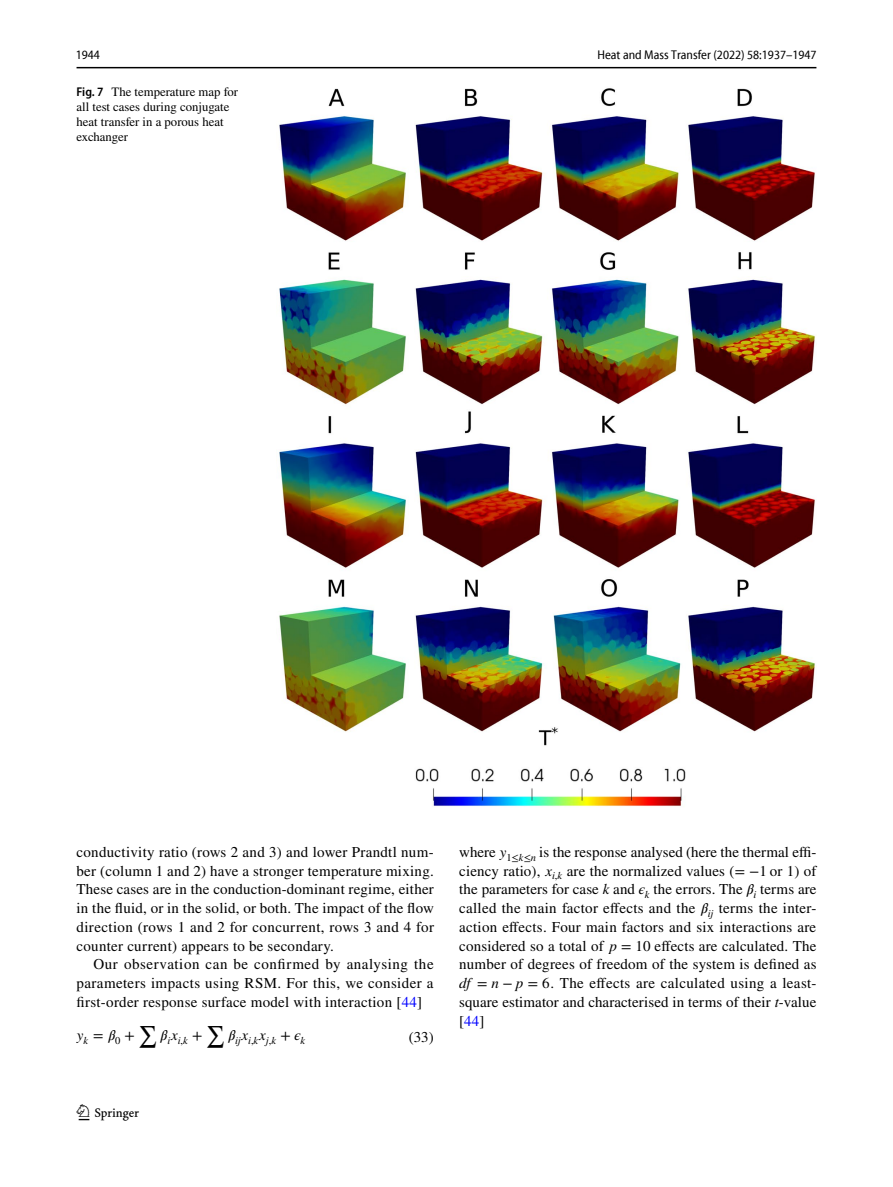
<style>
.page{position:relative;width:893px;height:1187px;background:#fff}
.page>*{position:absolute;margin:0;border:0;box-sizing:border-box;transform-origin:0 0}
.t1{font:22.5px "Springnew Regular 2";color:#000}
.t2{font:15px/18.8px "STIX";letter-spacing:.02em;color:#000;text-align:justify}
.t3{font:15px "STIX Math Regular 102";color:#000}
.t4{font:15px "STIX Math Extensions Regular 8";color:#000}
.t5{font:12.75px/15px "STIX";color:#000}
.t6{font:semi-condensed 12.75px "Myriad Pro Unic";color:#000}
.t7{font:10.5px "STIX General Italic 100";color:#000}
.s1{font-family:"Myriad Pro";font-weight:600;font-stretch:semi-condensed}
.s2{color:#00f}
.s3{font-family:"STIX General Italic 100"}
.s4{font-family:"STIX Math Italic 57"}
.s5{font-family:"STIX General Regular 122"}
.s6{font-family:"STIX General Italic 104"}
.s7{font-family:"STIX General Italic 97"}
.s8{font-family:"STIX Math Regular 99"}
.s9{font-family:"STIX General Regular 119"}
.s10{font-style:italic}
.s11{font-family:"STIX Math Italic 54"}
.s12{font-family:"STIX Math Italic 55"}
.s13{font-family:"STIX Math Italic 56"}
.s14{font-family:"STIX General Italic 102"}
.s15{font-family:"STIX Math Regular 100"}
.s16{font-family:"STIX General Regular 120"}
.s17{font-family:"STIX General Italic 103"}
.s18{font-family:"STIX Math Regular 101"}
.s19{font-family:"STIX General Regular 121"}
</style>
<div class="page">
<hr style="left:77px;top:67px;width:739px;height:1px;background:#000">
<img style="left:279px;top:88px;width:536px;height:719px">
<p class="t6" style="left:76px;top:50px;width:26px">1944</p>
<p class="t6" style="left:597px;top:50px;width:221px">Heat and Mass Transfer (2022) 58:1937–1947</p>
<p class="t5" style="left:77px;top:85px;width:163px"><span class="s1">Fig. 7</span> The temperature map for all test cases during conjugate heat transfer in a porous heat exchanger</p>
<p class="t2" style="left:77px;top:843px;width:359px">conductivity ratio (rows 2 and 3) and lower Prandtl num&shy;ber (column 1 and 2) have a stronger temperature mixing.<br>These cases are in the conduction-dominant regime, either in the fluid, or in the solid, or both. The impact of the flow direction (rows 1 and 2 for concurrent, rows 3 and 4 for counter current) appears to be secondary.</p>
<p class="t2" style="left:77px;top:955px;width:359px;text-indent:17px">Our observation can be confirmed by analysing the parameters impacts using RSM. For this, we consider a first-order response surface model with interaction [<span class="s2">44</span>]</p>
<p class="t3" style="left:77px;top:1029px;width:59px"><span class="s3">y</span><sub>k</sub> =<span class="s4">𝛽</span><sub>0</sub> +</p>
<p class="t2" style="left:409px;top:1028px;width:26px">(33)</p>
<p class="t4" style="left:138px;top:1012px;width:21px">∑</p>
<p class="t7" style="left:160px;top:1036px;width:44px"><sup>𝛽</sup>i<sup>x</sup>i<span class="s5">,</span>k <sup>+</sup></p>
<p class="t4" style="left:206px;top:1012px;width:21px">∑</p>
<p class="t7" style="left:228px;top:1036px;width:79px"><sup>𝛽</sup>ij<sup>x</sup>i<span class="s5">,</span>k<sup>x</sup>j<span class="s5">,</span>k <sup>+</sup> <sup>𝜖</sup>k</p>
<h1 class="t1" style="left:79px;top:1104px;width:62px">1 3</h1>
<p class="t2" style="left:459px;top:843px;width:359px">where <span class="s6">y</span><sub>1</sub><sub>≤</sub><sub>k</sub><sub>≤</sub><sub>n</sub> is the response analysed (here the thermal effi&shy;ciency ratio), <span class="s7">x</span><sub>i</sub><sub>,</sub><sub>k</sub> are the normalized values (<span class="s8">= −</span><span class="s9">1</span> or 1) of the parameters for case <span class="s10">k</span> and <span class="s11">𝜖</span><sub>k</sub> the errors. The <span class="s12">𝛽</span><sub>i</sub> terms are called the main factor effects and the <span class="s13">𝛽</span><sub>ij</sub> terms the inter&shy;action effects. Four main factors and six interactions are considered so a total of <span class="s14">p</span> <span class="s15">=</span> <span class="s16">10</span> effects are calculated. The number of degrees of freedom of the system is defined as <span class="s17">df</span> <span class="s18">=</span> <span class="s17">n</span> <span class="s18">−</span> <span class="s17">p</span> <span class="s18">=</span> <span class="s19">6</span>. The effects are calculated using a least&shy;square estimator and characterised in terms of their <span class="s10">t</span>-value [<span class="s2">44</span>]</p>
</div>
